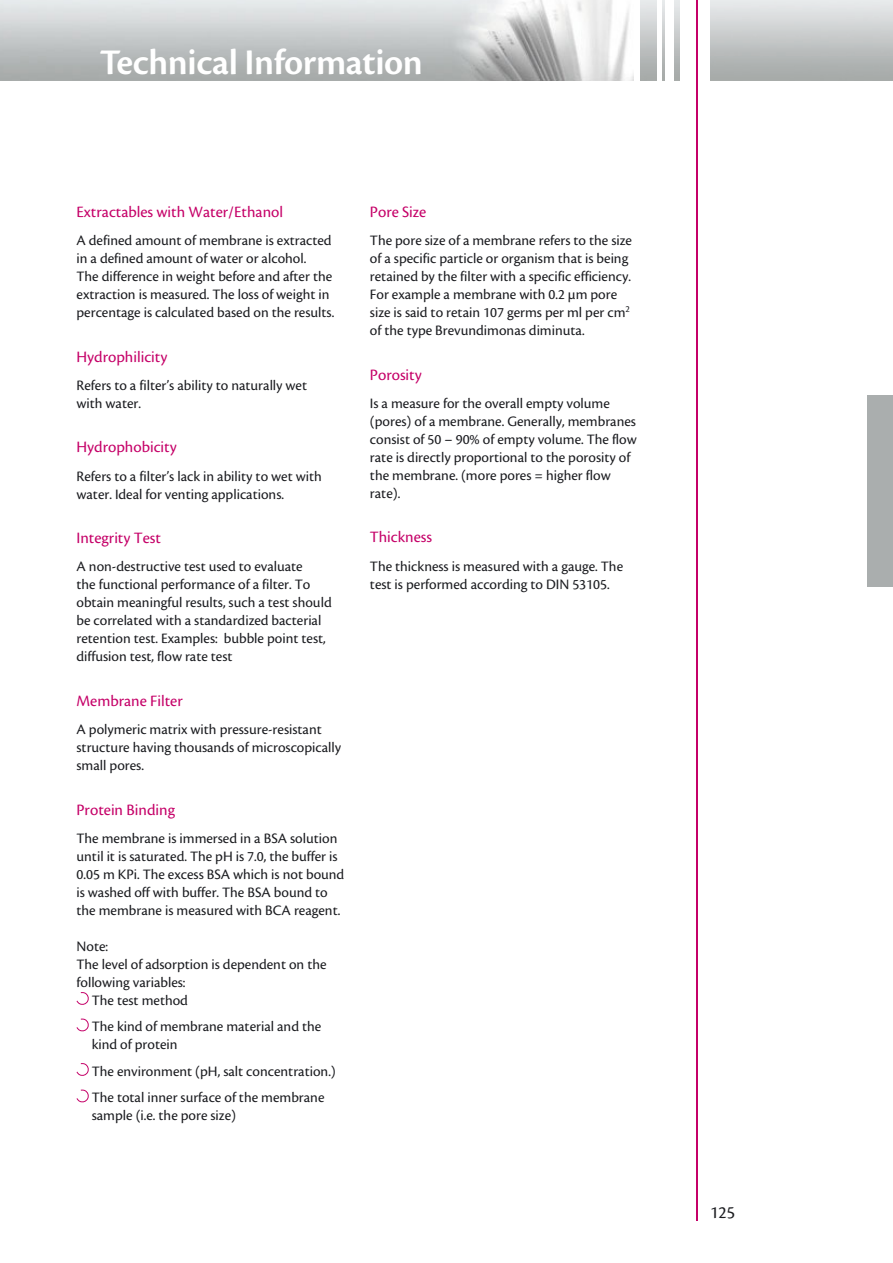
<style>
.page{position:relative;width:893px;height:1263px;background:#fff}
.page>*{position:absolute;margin:0;border:0;box-sizing:border-box;transform-origin:0 0}
.t1{font:600 37.5px "Cronos Pro";letter-spacing:-.01em;color:#fff}
.t2{font:18px "Cronos Pro";color:#1b1c20}
.t3{font:16.5px "Cronos Pro";color:#c50068}
.t4{font:15px/18px "Cronos Pro";color:#1b1c20}
</style>
<div class="page">
<img style="left:0;top:0;width:634px;height:81px">
<div style="left:867px;top:395px;width:26px;height:192px;background:#aaaeae"></div>
<hr style="left:696px;top:0;width:1px;height:1220px;background:#c50068">
<svg style="left:76px;top:992px;width:13px;height:13px"></svg>
<svg style="left:76px;top:1018px;width:13px;height:14px"></svg>
<svg style="left:76px;top:1063px;width:13px;height:13px"></svg>
<svg style="left:76px;top:1089px;width:13px;height:14px"></svg>
<h1 class="t1" style="left:100px;top:47px;width:324px">Technical Information</h1>
<p class="t3" style="left:77px;top:205px;width:208px">Extractables with Water/Ethanol</p>
<p class="t4" style="left:77px;top:233px;width:259px">A defined amount of membrane is extracted in a defined amount of water or alcohol.<br>The difference in weight before and after the extraction is measured. The loss of weight in percentage is calculated based on the results.</p>
<p class="t3" style="left:77px;top:350px;width:92px">Hydrophilicity</p>
<p class="t4" style="left:77px;top:377px;width:232px">Refers to a filter’s ability to naturally wet with water.</p>
<p class="t3" style="left:77px;top:441px;width:102px">Hydrophobicity</p>
<p class="t4" style="left:77px;top:468px;width:247px">Refers to a filter’s lack in ability to wet with water. Ideal for venting applications.</p>
<p class="t3" style="left:77px;top:531px;width:86px">Integrity Test</p>
<p class="t4" style="left:77px;top:559px;width:257px">A non-destructive test used to evaluate<br>the functional performance of a filter. To obtain meaningful results, such a test should be correlated with a standardized bacterial retention test. Examples: bubble point test, diffusion test, flow rate test</p>
<p class="t3" style="left:77px;top:694px;width:108px">Membrane Filter</p>
<p class="t4" style="left:77px;top:722px;width:266px">A polymeric matrix with pressure-resistant structure having thousands of microscopically small pores.</p>
<p class="t3" style="left:77px;top:803px;width:100px">Protein Binding</p>
<p class="t4" style="left:77px;top:830px;width:269px">The membrane is immersed in a BSA solution until it is saturated. The pH is 7.0, the buffer is 0.05 m KPi. The excess BSA which is not bound is washed off with buffer. The BSA bound to the membrane is measured with BCA reagent.</p>
<p class="t4" style="left:77px;top:938px;width:33px">Note:</p>
<p class="t4" style="left:77px;top:956px;width:252px">The level of adsorption is dependent on the</p>
<p class="t4" style="left:77px;top:974px;width:111px">following variables:</p>
<p class="t4" style="left:92px;top:992px;width:98px">The test method</p>
<p class="t4" style="left:92px;top:1019px;width:231px">The kind of membrane material and the kind of protein</p>
<p class="t4" style="left:92px;top:1059px;width:246px;line-height:26.5px">The environment (pH, salt concentration.)<br>The total inner surface of the membrane</p>
<p class="t4" style="left:92px;top:1108px;width:146px">sample (i.e. the pore size)</p>
<p class="t3" style="left:370px;top:205px;width:58px">Pore Size</p>
<p class="t4" style="left:370px;top:233px;width:264px">The pore size of a membrane refers to the size of a specific particle or organism that is being retained by the filter with a specific efficiency.<br>For example a membrane with 0.2 μm pore size is said to retain 107 germs per ml per cm<sup>2 </sup>of the type Brevundimonas diminuta.</p>
<p class="t3" style="left:370px;top:368px;width:53px">Porosity</p>
<p class="t4" style="left:370px;top:395px;width:268px">Is a measure for the overall empty volume (pores) of a membrane. Generally, membranes consist of 50 – 90% of empty volume. The flow rate is directly proportional to the porosity of the membrane. (more pores = higher flow rate).</p>
<p class="t3" style="left:370px;top:531px;width:64px">Thickness</p>
<p class="t4" style="left:370px;top:558px;width:255px">The thickness is measured with a gauge. The test is performed according to DIN 53105.</p>
<p class="t2" style="left:710px;top:1205px;width:27px">125</p>
</div>
